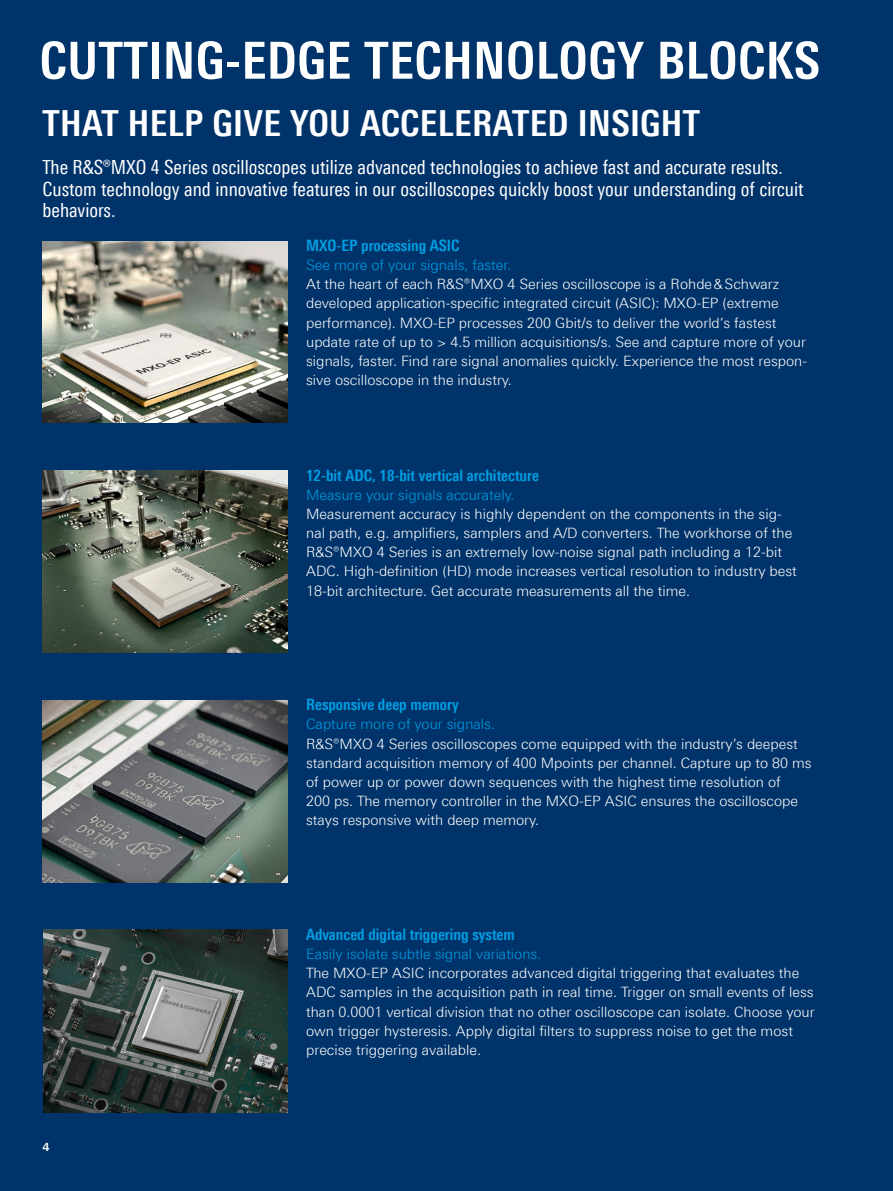
<style>
.page{position:relative;width:893px;height:1191px;background:#003369}
.page>*{position:absolute;margin:0;border:0;box-sizing:border-box;transform-origin:0 0}
.Seiten_Headline_34Pt_weiss_IVZ{font:700 51px "Linotype Univers 620 Cn";letter-spacing:.01em;color:#fff}
.Seiten_Headline_24Pt_weiss{font:700 36px "Linotype Univers 620 Cn";letter-spacing:.01em;color:#fff}
.Teaser_weiss{font:19.5px/21.5px "Linotype Univers 420 Cn";color:#fff}
.Absatzfett_cyan{font:700 15.75px "Linotype Univers 620 Cn";color:#009ee3}
.Haupttext_ohne_Abstand{font:300 14.25px/19.2px "Linotype Univers 330";color:#fff}
.Haupttext_cyan{font:300 14.25px "Linotype Univers 330";color:#009ee3}
.t1{font:700 11.25px "Linotype Univers 630";color:#fff}
</style>
<div class="page">
<img style="left:43px;top:471px;width:244px;height:182px">
<img style="left:43px;top:701px;width:244px;height:181px">
<img style="left:43px;top:241px;width:244px;height:182px">
<img style="left:43px;top:930px;width:244px;height:182px">
<p class="Seiten_Headline_34Pt_weiss_IVZ" style="left:40px;top:30px;width:782px">CUTTING-EDGE TECHNOLOGY BLOCKS</p>
<p class="Seiten_Headline_24Pt_weiss" style="left:43px;top:102px;width:659px">THAT HELP GIVE YOU ACCELERATED INSIGHT</p>
<p class="Teaser_weiss" style="left:43px;top:157px;width:763px">The R&amp;S®MXO 4 Series oscilloscopes utilize advanced technologies to achieve fast and accurate results.<br>Custom technology and innovative features in our oscilloscopes quickly boost your understanding of circuit behaviors.</p>
<p class="Absatzfett_cyan" style="left:306px;top:236px;width:155px">MXO-EP processing ASIC</p>
<p class="Haupttext_cyan" style="left:306px;top:257px;width:207px">See more of your signals, faster.</p>
<p class="Haupttext_ohne_Abstand" style="left:306px;top:274px;width:502px">At the heart of each R&amp;S®MXO 4 Series oscilloscope is a Rohde&amp;Schwarz developed application-specific integrated circuit (ASIC): MXO-EP (extreme performance). MXO-EP processes 200 Gbit/s to deliver the world’s fastest update rate of up to &gt; 4.5 million acquisitions/s. See and capture more of your signals, faster. Find rare signal anomalies quickly. Experience the most respon&shy;sive oscilloscope in the industry.</p>
<p class="Absatzfett_cyan" style="left:306px;top:466px;width:234px">12-bit ADC, 18-bit vertical architecture</p>
<p class="Haupttext_cyan" style="left:306px;top:486px;width:210px">Measure your signals accurately.</p>
<p class="Haupttext_ohne_Abstand" style="left:306px;top:504px;width:492px">Measurement accuracy is highly dependent on the components in the sig&shy;nal path, e.g. amplifiers, samplers and A/D converters. The workhorse of the R&amp;S®MXO 4 Series is an extremely low-noise signal path including a 12-bit ADC. High-definition (HD) mode increases vertical resolution to industry best 18-bit architecture. Get accurate measurements all the time.</p>
<p class="Absatzfett_cyan" style="left:306px;top:695px;width:154px">Responsive deep memory</p>
<p class="Haupttext_cyan" style="left:306px;top:716px;width:190px">Capture more of your signals.</p>
<p class="Haupttext_ohne_Abstand" style="left:306px;top:734px;width:507px">R&amp;S®MXO 4 Series oscilloscopes come equipped with the industry’s deepest standard acquisition memory of 400 Mpoints per channel. Capture up to 80 ms of power up or power down sequences with the highest time resolution of<br>200 ps. The memory controller in the MXO-EP ASIC ensures the oscilloscope stays responsive with deep memory.</p>
<p class="t1" style="left:43px;top:1139px;width:9px">4</p>
<p class="Absatzfett_cyan" style="left:306px;top:925px;width:210px">Advanced digital triggering system</p>
<p class="Haupttext_cyan" style="left:306px;top:945px;width:237px">Easily isolate subtle signal variations.</p>
<p class="Haupttext_ohne_Abstand" style="left:306px;top:963px;width:510px">The MXO-EP ASIC incorporates advanced digital triggering that evaluates the ADC samples in the acquisition path in real time. Trigger on small events of less than 0.0001 vertical division that no other oscilloscope can isolate. Choose your own trigger hysteresis. Apply digital filters to suppress noise to get the most precise triggering available.</p>
</div>
